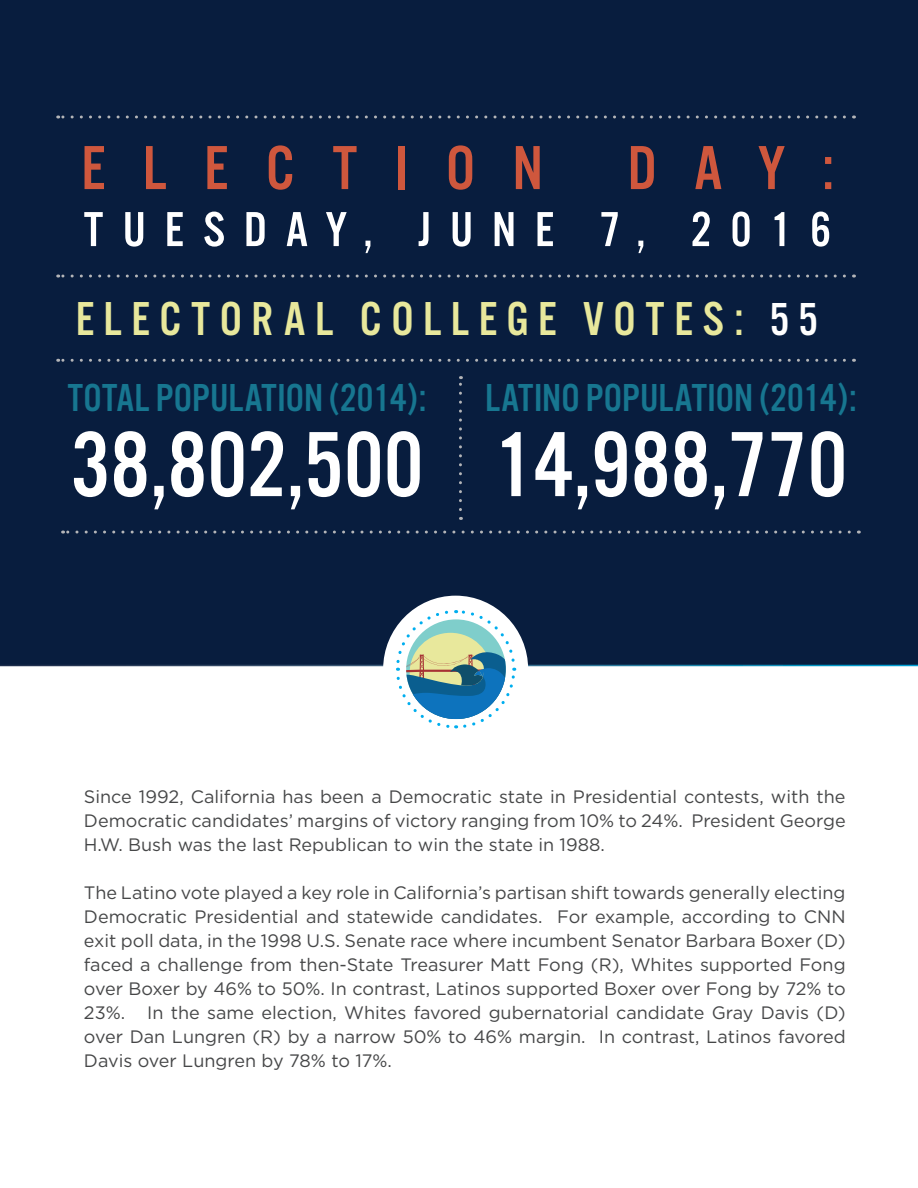
<style>
.page{position:relative;width:918px;height:1188px;background:#fff}
.page>*{position:absolute;margin:0;border:0;box-sizing:border-box;transform-origin:0 0}
.t1{font:96px "Alternate Got No 3 D";letter-spacing:.005em;color:#fff}
.t2{font:64.5px "Alternate Got No 3 D";letter-spacing:.58em;color:#cf573d}
.t3{font:51px "Alternate Got No 3 D";letter-spacing:.37em;color:#fff}
.t4{font:49.5px "Alternate Got No 3 D";letter-spacing:.19em;color:#e8e89c}
.t5{font:40.5px "Alternate Got No 3 D";color:#177690}
.t6{font:18px/24px "Gotham";color:#464748;text-align:justify}
.s1{font-size:48px;color:#fff}
</style>
<div class="page">
<div style="left:0;top:0;width:918px;height:666px;background:#081d3e"></div>
<div style="left:383px;top:596px;width:145px;height:147px;background:#fff;border-radius:50%"></div>
<svg style="left:58px;top:116px;width:786px;height:2px;background:#3b4a62"></svg>
<svg style="left:58px;top:275px;width:786px;height:3px;background:#2e3f59"></svg>
<svg style="left:58px;top:359px;width:786px;height:3px;background:#31415b"></svg>
<svg style="left:63px;top:531px;width:786px;height:3px;background:#2f3f59"></svg>
<svg style="left:459px;top:376px;width:3px;height:134px"></svg>
<svg style="left:394px;top:608px;width:123px;height:121px"></svg>
<p class="t2" style="left:81px;top:134px;width:463px">ELECTION</p>
<p class="t2" style="left:628px;top:134px;width:208px">DAY:</p>
<p class="t3" style="left:84px;top:202px;width:749px">TUESDAY, JUNE 7, 2016</p>
<p class="t4" style="left:76px;top:293px;width:744px">ELECTORAL COLLEGE VOTES: <span class="s1">55</span></p>
<p class="t5" style="left:68px;top:376px;width:360px">TOTAL POPULATION (2014):</p>
<p class="t1" style="left:71px;top:414px;width:354px">38,802,500</p>
<p class="t5" style="left:485px;top:376px;width:373px">LATINO POPULATION (2014):</p>
<p class="t1" style="left:494px;top:414px;width:354px">14,988,770</p>
<p class="t6" style="left:84px;top:784px;width:763px">Since 1992, California has been a Democratic state in Presidential contests, with the Democratic candidates’ margins of victory ranging from 10% to 24%. President George H.W. Bush was the last Republican to win the state in 1988.</p>
<p class="t6" style="left:84px;top:880px;width:763px">The Latino vote played a key role in California’s partisan shift towards generally electing Democratic Presidential and statewide candidates. For example, according to CNN exit poll data, in the 1998 U.S. Senate race where incumbent Senator Barbara Boxer (D) faced a challenge from then-State Treasurer Matt Fong (R), Whites supported Fong over Boxer by 46% to 50%. In contrast, Latinos supported Boxer over Fong by 72% to 23%. In the same election, Whites favored gubernatorial candidate Gray Davis (D) over Dan Lungren (R) by a narrow 50% to 46% margin. In contrast, Latinos favored Davis over Lungren by 78% to 17%.</p>
</div>
